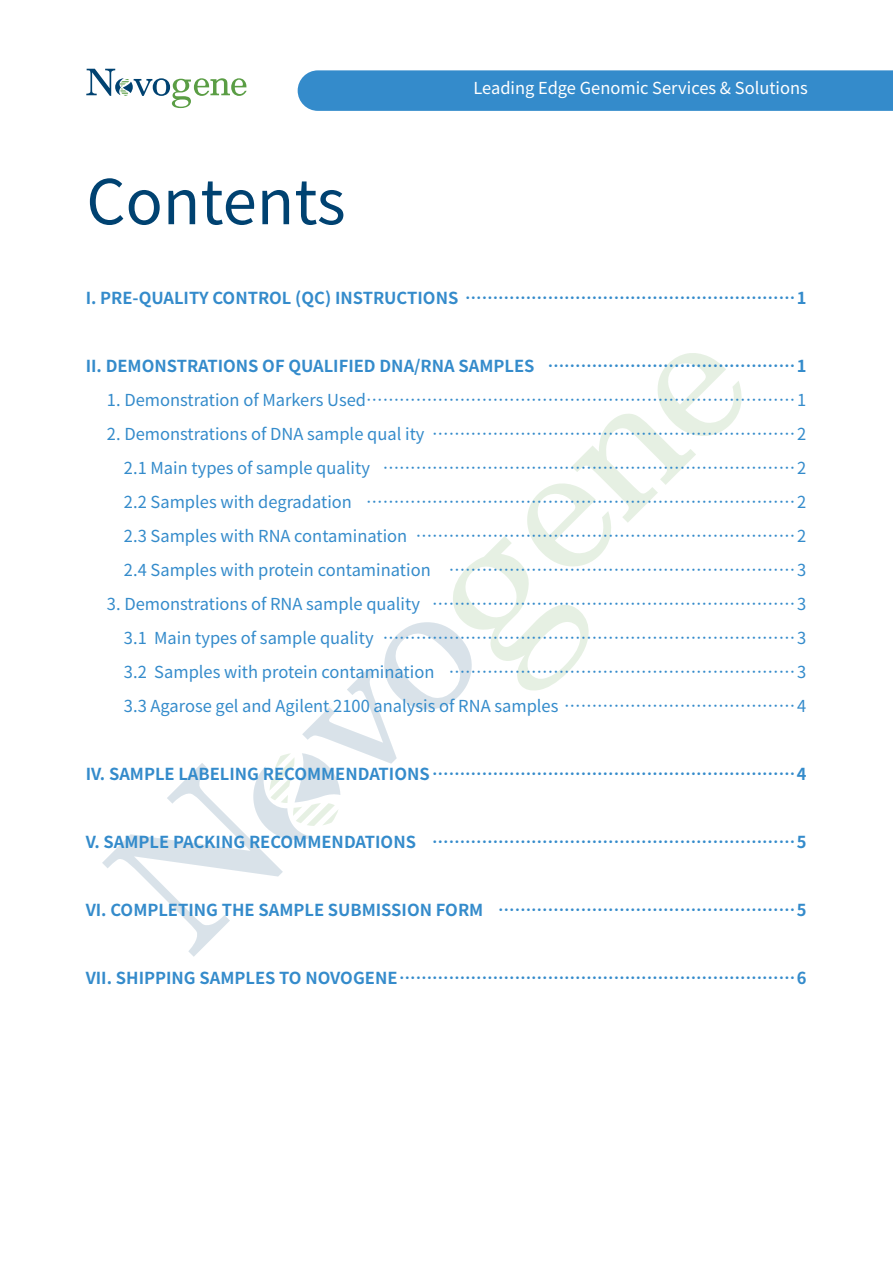
<style>
.page{position:relative;width:893px;height:1263px;background:#fff}
.page>*{position:absolute;margin:0;border:0;box-sizing:border-box;transform-origin:0 0}
.一级标题{font:61.5px "Source Han Sans SC";color:#004271}
.t1{font:16.5px "Source Han Sans SC";color:#348bcb}
.三级标题{font:700 16.5px "Source Han Sans SC";color:#348bcb}
.t2{font:16.5px "Source Han Sans SC";color:#fff}
</style>
<div class="page">
<svg style="left:86px;top:69px;width:161px;height:39px"></svg>
<svg style="left:102px;top:353px;width:640px;height:604px"></svg>
<div style="left:298px;top:70px;width:595px;height:41px;background:#348bcb"></div>
<p class="一级标题" style="left:86px;top:167px;width:261px">Contents</p>
<p class="t2" style="left:473px;top:79px;width:336px">Leading Edge Genomic Services &amp; Solutions</p>
<p class="三级标题" style="left:86px;top:289px;width:722px">I. PRE-QUALITY CONTROL (QC) INSTRUCTIONS ……………………………………………………1</p>
<p class="三级标题" style="left:86px;top:357px;width:722px">II. DEMONSTRATIONS OF QUALIFIED DNA/RNA SAMPLES ………………………………………1</p>
<p class="t1" style="left:107px;top:391px;width:701px">1. Demonstration of Markers Used……………………………………………………………………1</p>
<p class="t1" style="left:107px;top:425px;width:701px">2. Demonstrations of DNA sample qual ity …………………………………………………………2</p>
<p class="t1" style="left:124px;top:459px;width:684px">2.1 Main types of sample quality …………………………………………………………………2</p>
<p class="t1" style="left:124px;top:493px;width:684px">2.2 Samples with degradation ……………………………………………………………………2</p>
<p class="t1" style="left:124px;top:527px;width:684px">2.3 Samples with RNA contamination ……………………………………………………………2</p>
<p class="t1" style="left:124px;top:561px;width:684px">2.4 Samples with protein contamination ………………………………………………………3</p>
<p class="t1" style="left:107px;top:595px;width:701px">3. Demonstrations of RNA sample quality …………………………………………………………3</p>
<p class="t1" style="left:124px;top:629px;width:684px">3.1 Main types of sample quality …………………………………………………………………3</p>
<p class="t1" style="left:124px;top:663px;width:684px">3.2 Samples with protein contamination ………………………………………………………3</p>
<p class="t1" style="left:124px;top:697px;width:684px">3.3 Agarose gel and Agilent 2100 analysis of RNA samples ……………………………………4</p>
<p class="三级标题" style="left:86px;top:765px;width:722px">IV. SAMPLE LABELING RECOMMENDATIONS…………………………………………………………4</p>
<p class="三级标题" style="left:86px;top:833px;width:722px">V. SAMPLE PACKING RECOMMENDATIONS …………………………………………………………5</p>
<p class="三级标题" style="left:86px;top:901px;width:722px">VI. COMPLETING THE SAMPLE SUBMISSION FORM ………………………………………………5</p>
<p class="三级标题" style="left:86px;top:969px;width:722px">VII. SHIPPING SAMPLES TO NOVOGENE………………………………………………………………6</p>
</div>
